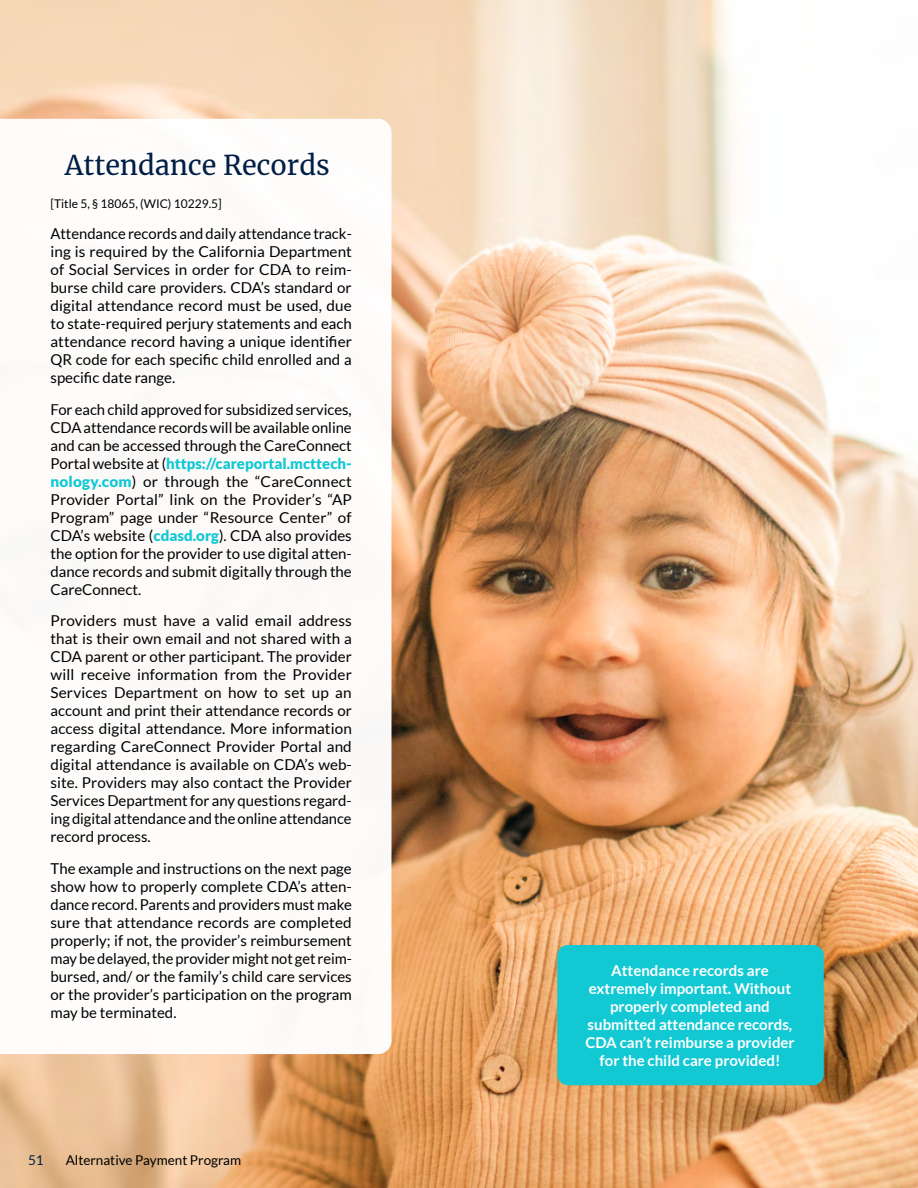
<style>
.page{position:relative;width:918px;height:1188px;background:#fff}
.page>*{position:absolute;margin:0;border:0;box-sizing:border-box;transform-origin:0 0}
.t1{font:27px "Merriweather";color:#001e46}
.t2{font:15px/18px "Lato";color:#000;text-align:justify}
.t3{font:700 15px/18px "Lato";color:#fff;text-align:center}
.t4{font:13.5px "Lato";color:#000}
.t5{font:13.5px "Lato";color:#001e46}
.t6{font:12px "Lato";color:#000}
.s1{font-weight:900;color:#12c9d3}
</style>
<div class="page">
<img style="left:0;top:0;width:918px;height:1188px">
<svg style="left:0;top:119px;width:391px;height:935px"></svg>
<div style="left:557px;top:945px;width:267px;height:140px;background:#12c9d3;border-radius:11px"></div>
<h1 class="t1" style="left:65px;top:146px;width:266px">Attendance Records</h1>
<p class="t6" style="left:50px;top:197px;width:173px">[Title 5, § 18065, (WIC) 10229.5]</p>
<p class="t2" style="left:50px;top:225px;width:303px">Attendance records and daily attendance track&shy;ing is required by the California Department of Social Services in order for CDA to reim&shy;burse child care providers. CDA’s standard or digital attendance record must be used, due to state-required perjury statements and each attendance record having a unique identifier QR code for each specific child enrolled and a specific date range.</p>
<p class="t2" style="left:50px;top:400px;width:303px">For each child approved for subsidized services, CDA attendance records will be available online and can be accessed through the CareConnect Portal website at (<span class="s1">https://careportal.mcttech&shy;nology.com</span>) or through the “CareConnect Provider Portal” link on the Provider’s “AP Program” page under “Resource Center” of CDA’s website (<span class="s1">cdasd.org</span>). CDA also provides the option for the provider to use digital atten&shy;dance records and submit digitally through the CareConnect.</p>
<p class="t2" style="left:50px;top:612px;width:303px">Providers must have a valid email address that is their own email and not shared with a CDA parent or other participant. The provider will receive information from the Provider Services Department on how to set up an account and print their attendance records or access digital attendance. More information regarding CareConnect Provider Portal and digital attendance is available on CDA’s web&shy;site. Providers may also contact the Provider Services Department for any questions regard&shy;ing digital attendance and the online attendance record process.</p>
<p class="t2" style="left:50px;top:859px;width:303px">The example and instructions on the next page show how to properly complete CDA’s atten&shy;dance record. Parents and providers must make sure that attendance records are completed properly; if not, the provider’s reimbursement may be delayed, the provider might not get reim&shy;bursed, and/ or the family’s child care services or the provider’s participation on the program may be terminated.</p>
<p class="t5" style="left:28px;top:1153px;width:17px">51</p>
<p class="t4" style="left:66px;top:1153px;width:177px">Alternative Payment Program</p>
<p class="t3" style="left:585px;top:961px;width:211px">Attendance records are extremely important. Without properly completed and submitted attendance records,<br>CDA can’t reimburse a provider for the child care provided!</p>
</div>
